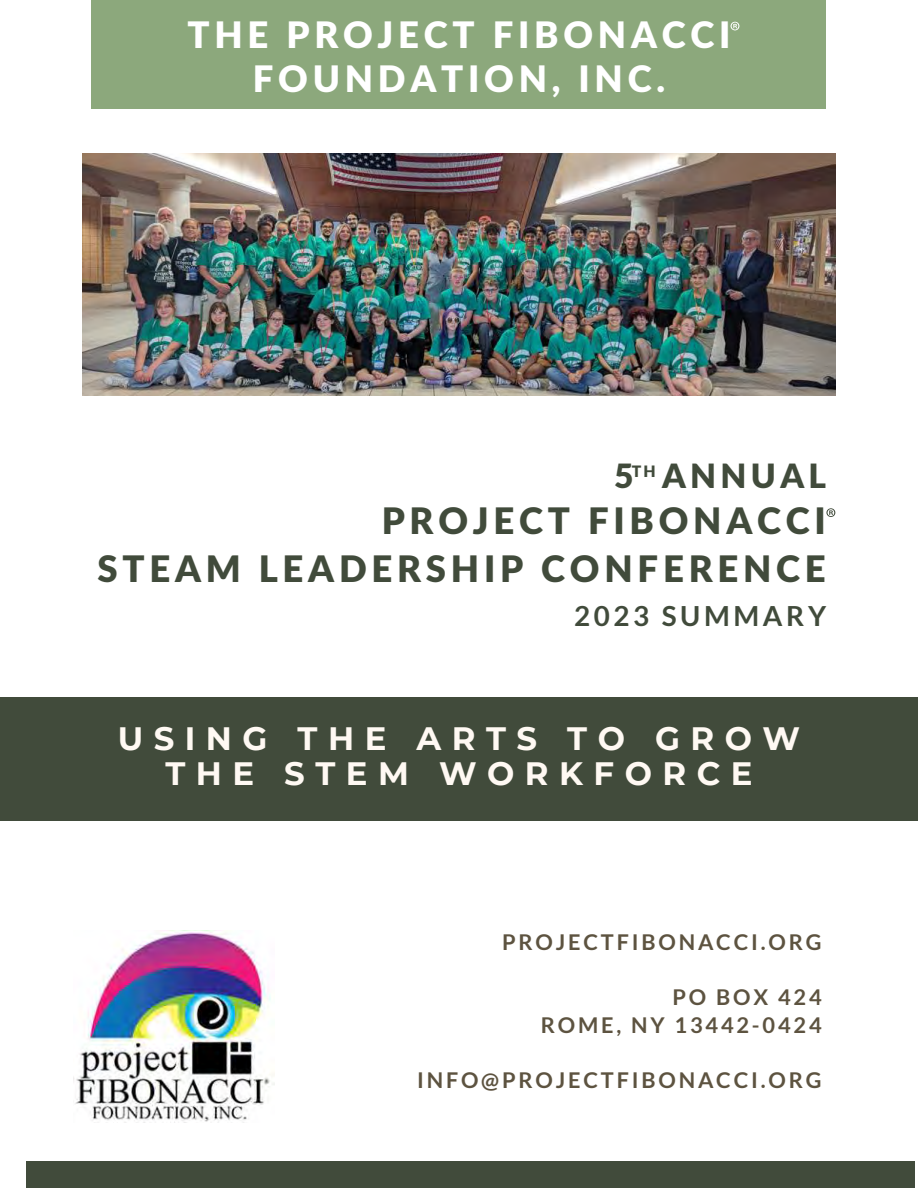
<style>
.page{position:relative;width:918px;height:1188px;background:#fff}
.page>*{position:absolute;margin:0;border:0;box-sizing:border-box;transform-origin:0 0}
.t1{font:900 36.45px/47.2px "Lato Latin";letter-spacing:.13em;color:#414b3b;text-align:right}
.t2{font:900 36.45px/44px "Lato Latin";letter-spacing:.13em;color:#fff;text-align:center}
.t3{font:900 33.45px "Lato Latin";letter-spacing:.13em;color:#414b3b}
.t4{font:700 32.4px/34.8px "Montserrat";letter-spacing:.325em;color:#fff9f3;text-align:center}
.t5{font:700 27.75px "Lato";letter-spacing:.13em;color:#414b3b}
.t6{font:700 21.75px/27.5px "Lato";letter-spacing:.13em;color:#5d5340;text-align:right}
.t7{font:900 15.75px "Lato Latin";color:#414b3b}
</style>
<div class="page">
<div style="left:26px;top:1161px;width:889px;height:27px;background:#414b3b"></div>
<img style="left:73px;top:930px;width:202px;height:193px">
<div style="left:0;top:698px;width:918px;height:123px;background:#414b3b"></div>
<img style="left:83px;top:153px;width:752px;height:242px">
<div style="left:92px;top:0;width:734px;height:109px;background:#8ca87c"></div>
<svg style="left:826px;top:508px;width:9px;height:9px"></svg>
<svg style="left:731px;top:22px;width:8px;height:8px"></svg>
<h1 class="t2" style="left:187px;top:12px;width:545px">THE PROJECT FIBONACCI<br>FOUNDATION, INC.</h1>
<h2 class="t3" style="left:614px;top:456px;width:214px">5 ANNUAL</h2>
<h1 class="t1" style="left:97px;top:497px;width:730px">PROJECT FIBONACCI<br>STEAM LEADERSHIP CONFERENCE</h1>
<p class="t5" style="left:574px;top:600px;width:254px">2023 SUMMARY</p>
<p class="t7" style="left:632px;top:462px;width:25px">TH</p>
<h3 class="t4" style="left:118px;top:720px;width:684px">USING THE ARTS TO GROW<br>THE STEM WORKFORCE</h3>
<p class="t6" style="left:502px;top:929px;width:321px">PROJECTFIBONACCI.ORG</p>
<p class="t6" style="left:541px;top:984px;width:282px">PO BOX 424<br>ROME, NY 13442-0424</p>
<p class="t6" style="left:417px;top:1066px;width:406px">INFO@PROJECTFIBONACCI.ORG</p>
</div>
